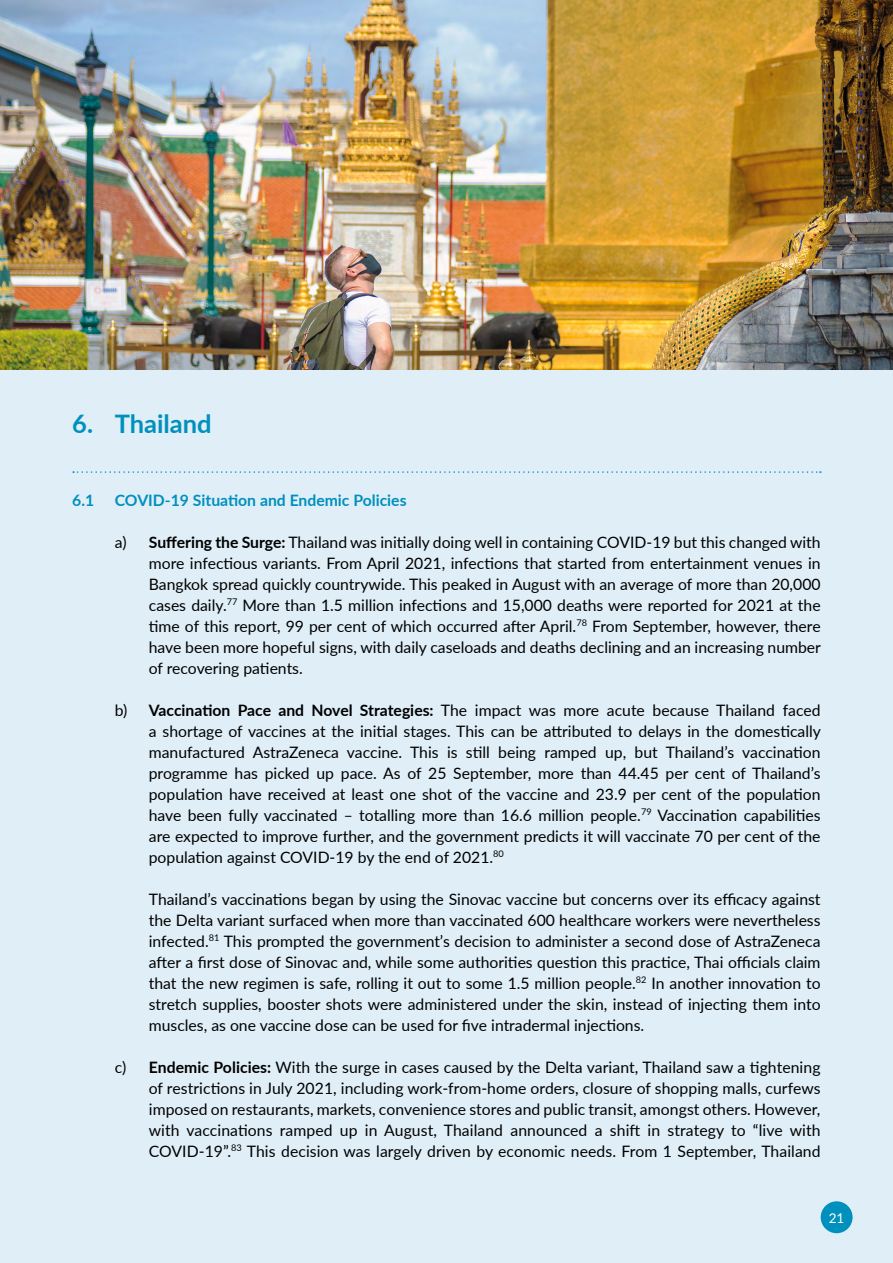
<style>
.page{position:relative;width:893px;height:1263px;background:#dfeef7}
.page>*{position:absolute;margin:0;border:0;box-sizing:border-box;transform-origin:0 0}
.t1{font:700 25.5px "Lato";color:#0090bd}
.t2{font:15.75px/21px "Lato";color:#000;text-align:justify}
.t3{font:700 15.75px "Lato";color:#0090bd}
.t4{font:13.5px "Lato";color:#fff}
.s1{font-weight:700}
</style>
<div class="page">
<img style="left:0;top:0;width:893px;height:370px">
<svg style="left:73px;top:471px;width:748px;height:2px"></svg>
<div style="left:821px;top:1201px;width:32px;height:32px;background:#0090bd;border-radius:50%"></div>
<h1 class="t1" style="left:72px;top:405px;width:141px">6. Thailand</h1>
<p class="t3" style="left:72px;top:488px;width:24px">6.1</p>
<p class="t3" style="left:115px;top:488px;width:293px">COVID-19 Situation and Endemic Policies</p>
<p class="t2" style="left:149px;top:531px;width:674px;text-indent:-34px">a) <span class="s1">Suffering the Surge:</span> Thailand was initially doing well in containing COVID-19 but this changed with more infectious variants. From April 2021, infections that started from entertainment venues in Bangkok spread quickly countrywide. This peaked in August with an average of more than 20,000 cases daily.<sup>77</sup> More than 1.5 million infections and 15,000 deaths were reported for 2021 at the time of this report, 99 per cent of which occurred after April.<sup>78</sup> From September, however, there have been more hopeful signs, with daily caseloads and deaths declining and an increasing number of recovering patients.</p>
<p class="t2" style="left:149px;top:699px;width:674px;text-indent:-34px">b) <span class="s1">Vaccination Pace and Novel Strategies:</span> The impact was more acute because Thailand faced a shortage of vaccines at the initial stages. This can be attributed to delays in the domestically manufactured AstraZeneca vaccine. This is still being ramped up, but Thailand’s vaccination programme has picked up pace. As of 25 September, more than 44.45 per cent of Thailand’s population have received at least one shot of the vaccine and 23.9 per cent of the population have been fully vaccinated – totalling more than 16.6 million people.<sup>79</sup> Vaccination capabilities are expected to improve further, and the government predicts it will vaccinate 70 per cent of the population against COVID-19 by the end of 2021.<sup>80</sup></p>
<p class="t2" style="left:149px;top:888px;width:673px">Thailand’s vaccinations began by using the Sinovac vaccine but concerns over its efficacy against the Delta variant surfaced when more than vaccinated 600 healthcare workers were nevertheless infected.<sup>81</sup> This prompted the government’s decision to administer a second dose of AstraZeneca after a first dose of Sinovac and, while some authorities question this practice, Thai officials claim that the new regimen is safe, rolling it out to some 1.5 million people.<sup>82</sup> In another innovation to stretch supplies, booster shots were administered under the skin, instead of injecting them into muscles, as one vaccine dose can be used for five intradermal injections.</p>
<p class="t2" style="left:149px;top:1056px;width:673px;text-indent:-34px">c) <span class="s1">Endemic Policies:</span> With the surge in cases caused by the Delta variant, Thailand saw a tightening of restrictions in July 2021, including work-from-home orders, closure of shopping malls, curfews imposed on restaurants, markets, convenience stores and public transit, amongst others. However, with vaccinations ramped up in August, Thailand announced a shift in strategy to “live with COVID-19”.<sup>83</sup> This decision was largely driven by economic needs. From 1 September, Thailand</p>
<p class="t4" style="left:829px;top:1208px;width:17px">21</p>
</div>
